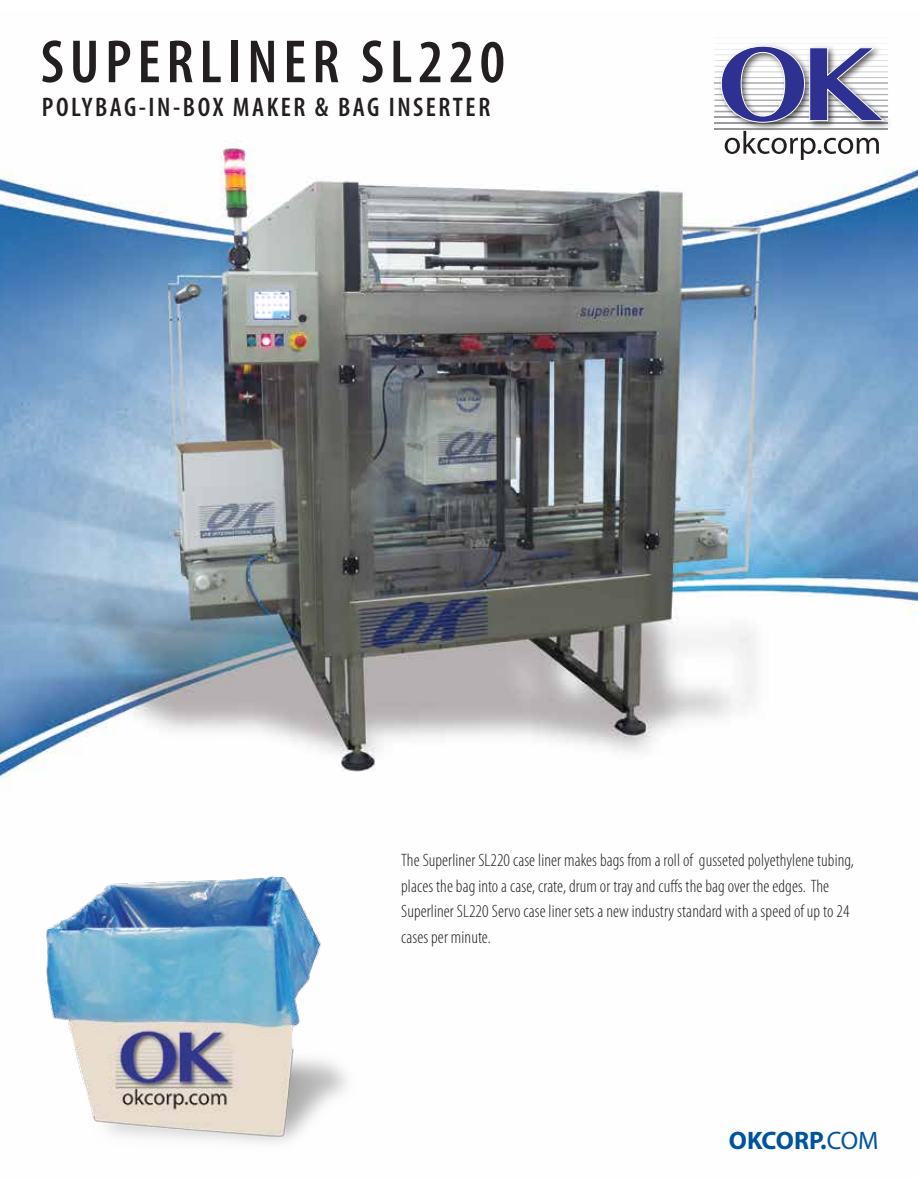
<style>
.page{position:relative;width:918px;height:1188px;background:#fff}
.page>*{position:absolute;margin:0;border:0;box-sizing:border-box;transform-origin:0 0}
.t1{font:600 condensed 61.5px "Myriad Pro";letter-spacing:.095em;color:#231f20}
.t2{font:600 condensed 27px "Myriad Pro";letter-spacing:.095em;color:#231f20}
.t3{font:700 25.35px "Myriad";color:#00539f}
.t4{font:300 condensed 18px/25.5px "Myriad Pro";letter-spacing:.005em;color:#231f21}
.s1{font-weight:400}
</style>
<div class="page">
<img style="left:0;top:72px;width:918px;height:712px">
<hr style="left:714px;top:128px;width:174px;height:2px;background:#939598">
<hr style="left:714px;top:122px;width:174px;height:2px;background:#989a9d">
<hr style="left:714px;top:116px;width:174px;height:2px;background:#9d9fa2">
<hr style="left:714px;top:111px;width:174px;height:1px;background:#a2a4a7">
<hr style="left:714px;top:105px;width:174px;height:2px;background:#a7a9ac">
<hr style="left:714px;top:100px;width:174px;height:1px;background:#acaeb1">
<hr style="left:714px;top:94px;width:174px;height:1px;background:#b1b4b6">
<hr style="left:714px;top:88px;width:174px;height:2px;background:#b7b9bb">
<hr style="left:714px;top:83px;width:174px;height:1px;background:#bcbec0">
<hr style="left:714px;top:77px;width:174px;height:1px;background:#c1c3c5">
<hr style="left:714px;top:71px;width:174px;height:1px;background:#c7c8ca">
<hr style="left:714px;top:66px;width:174px;height:1px;background:#cccecf">
<hr style="left:714px;top:60px;width:174px;height:1px;background:#d1d3d4">
<hr style="left:714px;top:55px;width:174px;height:1px;background:#d6d8d9">
<hr style="left:714px;top:49px;width:174px;height:1px;background:#dcddde">
<hr style="left:714px;top:43px;width:174px;height:1px;background:#e1e2e3">
<hr style="left:714px;top:38px;width:174px;height:1px;background:#e6e7e8">
<svg style="left:725px;top:134px;width:154px;height:26px"></svg>
<img style="left:715px;top:43px;width:177px;height:91px">
<svg style="left:721px;top:46px;width:163px;height:77px"></svg>
<img style="left:46px;top:876px;width:301px;height:267px">
<p class="t1" style="left:41px;top:28px;width:466px">SUPERLINER SL220</p>
<p class="t2" style="left:42px;top:93px;width:450px">POLYBAG-IN-BOX MAKER &amp; BAG INSERTER</p>
<p class="t4" style="left:401px;top:848px;width:454px">The Superliner SL220 case liner makes bags from a roll of gusseted polyethylene tubing, places the bag into a case, crate, drum or tray and cuffs the bag over the edges. The Superliner SL220 Servo case liner sets a new industry standard with a speed of up to 24 cases per minute.</p>
<p class="t3" style="left:729px;top:1127px;width:151px">OKCORP.<span class="s1">COM</span></p>
</div>
